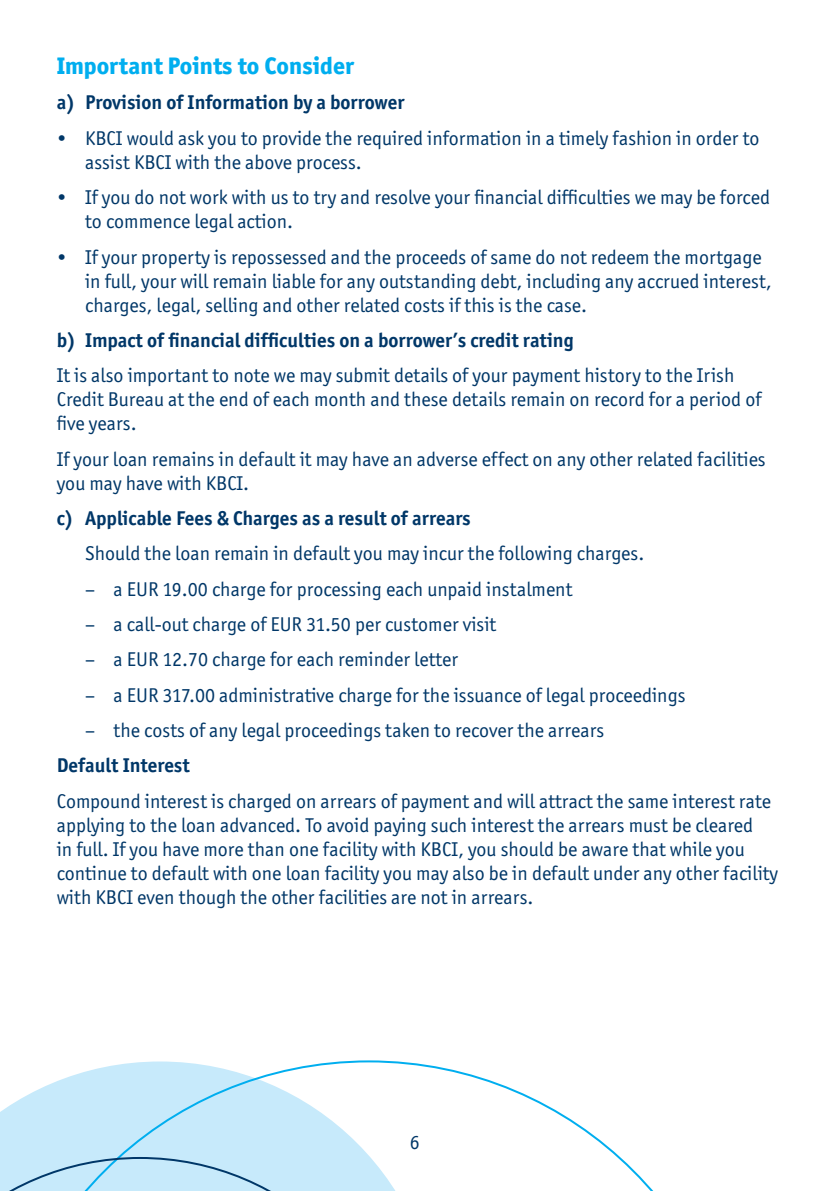
<style>
.page{position:relative;width:840px;height:1191px;background:#fff}
.page>*{position:absolute;margin:0;border:0;box-sizing:border-box;transform-origin:0 0}
.t1{font:800 24px "Officina Sans ITC Std";color:#00aeef}
.t2{font:20px/24px "Officina Sans ITC Std";color:#003768}
.t3{font:700 20px "Officina Sans ITC Std";color:#003768}
</style>
<div class="page">
<svg style="left:0;top:1060px;width:653px;height:131px"></svg>
<svg style="left:0;top:1157px;width:408px;height:34px;background:#c1e3f5"></svg>
<p class="t1" style="left:57px;top:51px;width:299px">Important Points to Consider</p>
<p class="t3" style="left:57px;top:90px;width:349px">a) Provision of Information by a borrower</p>
<p class="t2" style="left:85px;top:126px;width:675px;text-indent:-28px">• KBCI would ask you to provide the required information in a timely fashion in order to assist KBCI with the above process.</p>
<p class="t2" style="left:85px;top:185px;width:686px;text-indent:-28px">• If you do not work with us to try and resolve your financial difficulties we may be forced to commence legal action.</p>
<p class="t2" style="left:85px;top:245px;width:687px;text-indent:-28px">• If your property is repossessed and the proceeds of same do not redeem the mortgage in full, your will remain liable for any outstanding debt, including any accrued interest, charges, legal, selling and other related costs if this is the case.</p>
<p class="t3" style="left:57px;top:328px;width:518px">b) Impact of financial difficulties on a borrower’s credit rating</p>
<p class="t2" style="left:57px;top:363px;width:705px">It is also important to note we may submit details of your payment history to the Irish<br>Credit Bureau at the end of each month and these details remain on record for a period of five years.</p>
<p class="t2" style="left:57px;top:447px;width:710px">If your loan remains in default it may have an adverse effect on any other related facilities you may have with KBCI.</p>
<p class="t3" style="left:57px;top:506px;width:415px">c) Applicable Fees &amp; Charges as a result of arrears</p>
<p class="t2" style="left:85px;top:541px;width:560px">Should the loan remain in default you may incur the following charges.</p>
<p class="t2" style="left:85px;top:577px;width:488px">– a EUR 19.00 charge for processing each unpaid instalment</p>
<p class="t2" style="left:85px;top:612px;width:412px">– a call-out charge of EUR 31.50 per customer visit</p>
<p class="t2" style="left:85px;top:647px;width:374px">– a EUR 12.70 charge for each reminder letter</p>
<p class="t2" style="left:85px;top:683px;width:601px">– a EUR 317.00 administrative charge for the issuance of legal proceedings</p>
<p class="t2" style="left:85px;top:718px;width:520px">– the costs of any legal proceedings taken to recover the arrears</p>
<p class="t3" style="left:57px;top:753px;width:135px">Default Interest</p>
<p class="t2" style="left:57px;top:789px;width:722px">Compound interest is charged on arrears of payment and will attract the same interest rate applying to the loan advanced. To avoid paying such interest the arrears must be cleared<br>in full. If you have more than one facility with KBCI, you should be aware that while you continue to default with one loan facility you may also be in default under any other facility with KBCI even though the other facilities are not in arrears.</p>
<p class="t2" style="left:409px;top:1129px;width:11px">6</p>
</div>
